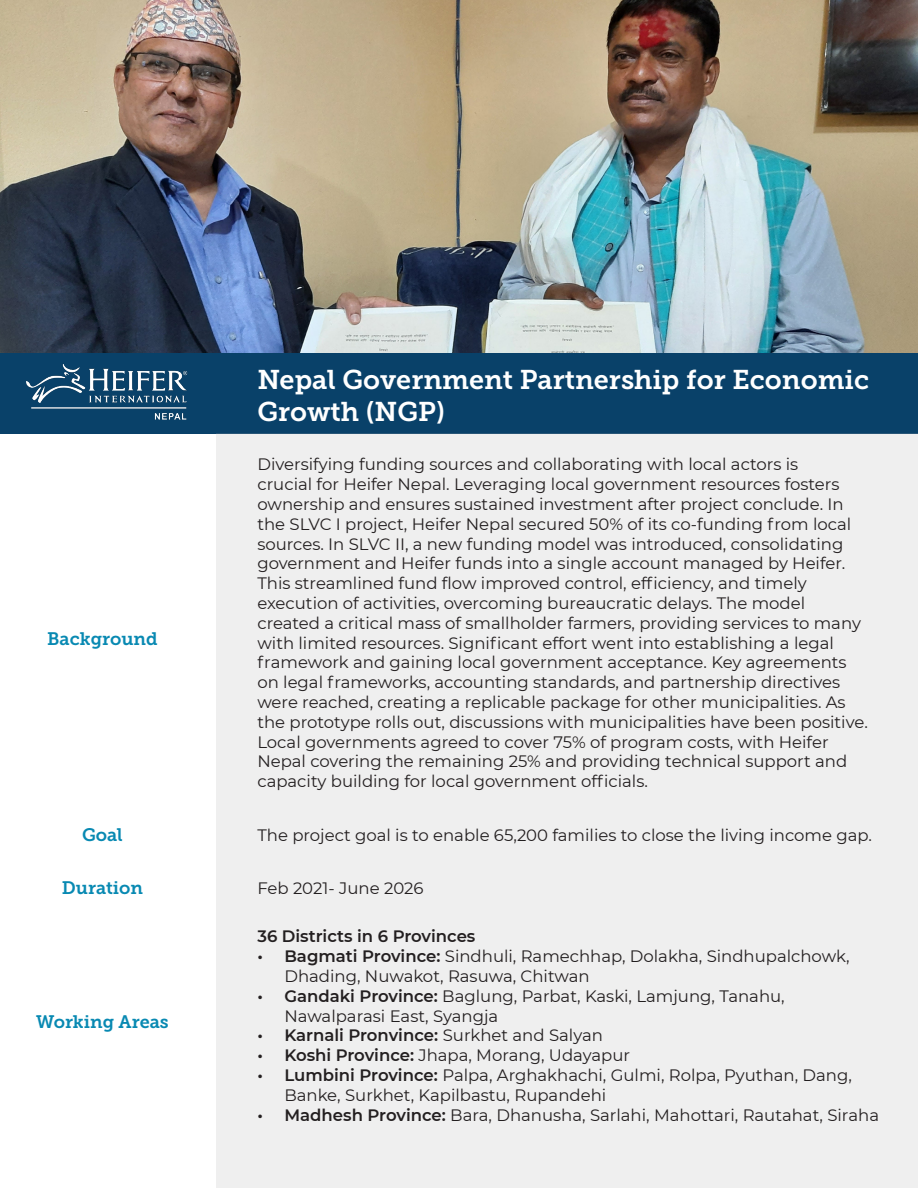
<style>
.page{position:relative;width:918px;height:1188px;background:#fff}
.page>*{position:absolute;margin:0;border:0;box-sizing:border-box;transform-origin:0 0}
.t1{font:27px/32.4px "Museo Slab 700";color:#fff}
.t2{font:18px "Museo Slab 700";color:#0889b2}
.t3{font:16.5px/19.8px "Montserrat";color:#231f20}
.t4{font:600 16.5px "Montserrat";color:#231f20}
.s1{font-weight:600}
.s2{font-weight:400}
</style>
<div class="page">
<div style="left:0;top:352px;width:918px;height:82px;background:#094169"></div>
<div style="left:216px;top:434px;width:702px;height:754px;background:#efefef"></div>
<img style="left:0;top:0;width:918px;height:352px">
<img style="left:26px;top:364px;width:162px;height:56px">
<p class="t2" style="left:47px;top:628px;width:112px">Background</p>
<p class="t1" style="left:257px;top:363px;width:613px">Nepal Government Partnership for Economic<br>Growth (NGP)</p>
<p class="t3" style="left:257px;top:454px;width:612px">Diversifying funding sources and collaborating with local actors is<br>crucial for Heifer Nepal. Leveraging local government resources fosters ownership and ensures sustained investment after project conclude. In the SLVC I project, Heifer Nepal secured 50% of its co-funding from local sources. In SLVC II, a new funding model was introduced, consolidating government and Heifer funds into a single account managed by Heifer.<br>This streamlined fund flow improved control, efficiency, and timely execution of activities, overcoming bureaucratic delays. The model created a critical mass of smallholder farmers, providing services to many with limited resources. Significant effort went into establishing a legal framework and gaining local government acceptance. Key agreements on legal frameworks, accounting standards, and partnership directives were reached, creating a replicable package for other municipalities. As the prototype rolls out, discussions with municipalities have been positive.<br>Local governments agreed to cover 75% of program costs, with Heifer Nepal covering the remaining 25% and providing technical support and capacity building for local government officials.</p>
<p class="t2" style="left:82px;top:825px;width:42px">Goal</p>
<p class="t3" style="left:257px;top:825px;width:616px">The project goal is to enable 65,200 families to close the living income gap.</p>
<p class="t2" style="left:62px;top:878px;width:83px">Duration</p>
<p class="t3" style="left:257px;top:877px;width:168px">Feb 2021- June 2026</p>
<p class="t2" style="left:36px;top:1012px;width:134px">Working Areas</p>
<p class="t4" style="left:257px;top:925px;width:220px">36 Districts in 6 Provinces</p>
<p class="t3" style="left:284px;top:946px;width:567px;text-indent:-27px"><span class="s1">• Bagmati Province:</span> Sindhuli, Ramechhap, Dolakha, Sindhupalchowk,<br>Dhading, Nuwakot, Rasuwa, Chitwan</p>
<p class="t3" style="left:284px;top:986px;width:502px;text-indent:-27px"><span class="s1">• Gandaki Province:</span> Baglung, Parbat, Kaski, Lamjung, Tanahu,<br>Nawalparasi East, Syangja</p>
<p class="t4" style="left:257px;top:1024px;width:347px">• Karnali Pronvince: <span class="s2">Surkhet and Salyan</span></p>
<p class="t3" style="left:257px;top:1045px;width:374px"><span class="s1">• Koshi Province:</span> Jhapa, Morang, Udayapur</p>
<p class="t3" style="left:284px;top:1065px;width:569px;text-indent:-27px"><span class="s1">• Lumbini Province:</span> Palpa, Arghakhachi, Gulmi, Rolpa, Pyuthan, Dang,<br>Banke, Surkhet, Kapilbastu, Rupandehi</p>
<p class="t3" style="left:257px;top:1104px;width:623px"><span class="s1">• Madhesh Province:</span> Bara, Dhanusha, Sarlahi, Mahottari, Rautahat, Siraha</p>
</div>
